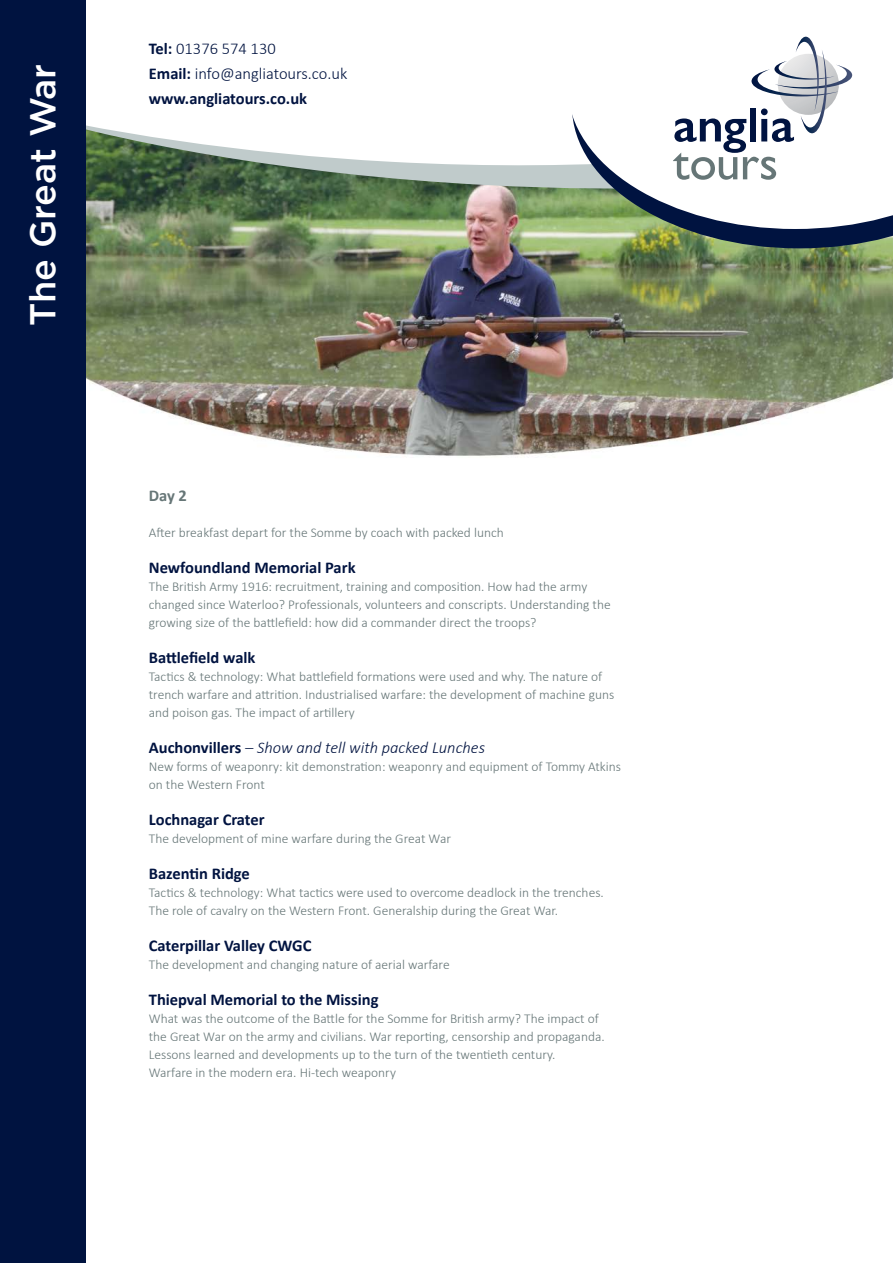
<style>
.page{position:relative;width:893px;height:1263px;background:#fff}
.page>*{position:absolute;margin:0;border:0;box-sizing:border-box;transform-origin:0 0}
.t1{font:500 36px "Gotham";letter-spacing:-.005em;color:#fff}
.t2{font:700 16.5px "Calibri";color:#001340}
.t3{font:300 16.5px/25.2px "Calibri";color:#001340}
.t4{font:italic 300 16.5px "Calibri";color:#001340}
.t5{font:700 16.5px "Calibri";color:#667677}
.t6{font:300 13.5px/18px "Calibri";color:#667677}
.s1{font-weight:700}
.s2{font-weight:700;font-style:normal}
</style>
<div class="page">
<img style="left:85px;top:193px;width:808px;height:296px">
<svg style="left:85px;top:172px;width:483px;height:21px;background:#627963"></svg>
<svg style="left:85px;top:0;width:483px;height:172px"></svg>
<img style="left:572px;top:229px;width:321px;height:19px">
<div style="left:0;top:0;width:85px;height:1263px;background:#001340"></div>
<svg style="left:568px;top:36px;width:325px;height:193px"></svg>
<svg style="left:673px;top:37px;width:179px;height:143px"></svg>
<h1 class="t1" style="left:22px;top:326px;width:264px;rotate:-90deg">The Great War</h1>
<p class="t3" style="left:149px;top:35px;width:200px"><span class="s1">Tel:</span> 01376 574 130<br><span class="s1">Email:</span> info@angliatours.co.uk <span class="s1">www.angliatours.co.uk</span></p>
<p class="t5" style="left:149px;top:484px;width:40px">Day 2</p>
<p class="t6" style="left:149px;top:524px;width:356px">After breakfast depart for the Somme by coach with packed lunch</p>
<p class="t2" style="left:149px;top:556px;width:208px">Newfoundland Memorial Park</p>
<p class="t6" style="left:149px;top:578px;width:463px">The British Army 1916: recruitment, training and composition. How had the army changed since Waterloo? Professionals, volunteers and conscripts. Understanding the growing size of the battlefield: how did a commander direct the troops?</p>
<p class="t2" style="left:149px;top:646px;width:108px">Battlefield walk</p>
<p class="t6" style="left:149px;top:668px;width:467px">Tactics &amp; technology: What battlefield formations were used and why. The nature of trench warfare and attrition. Industrialised warfare: the development of machine guns and poison gas. The impact of artillery</p>
<p class="t4" style="left:149px;top:738px;width:338px"><span class="s2">Auchonvillers</span> – Show and tell with packed Lunches</p>
<p class="t6" style="left:149px;top:758px;width:474px">New forms of weaponry: kit demonstration: weaponry and equipment of Tommy Atkins on the Western Front</p>
<p class="t2" style="left:149px;top:808px;width:117px">Lochnagar Crater</p>
<p class="t6" style="left:149px;top:830px;width:304px">The development of mine warfare during the Great War</p>
<p class="t2" style="left:149px;top:862px;width:103px">Bazentin Ridge</p>
<p class="t6" style="left:149px;top:884px;width:456px">Tactics &amp; technology: What tactics were used to overcome deadlock in the trenches.<br>The role of cavalry on the Western Front. Generalship during the Great War.</p>
<p class="t2" style="left:149px;top:934px;width:164px">Caterpillar Valley CWGC</p>
<p class="t6" style="left:149px;top:956px;width:302px">The development and changing nature of aerial warfare</p>
<p class="t2" style="left:149px;top:988px;width:231px">Thiepval Memorial to the Missing</p>
<p class="t6" style="left:149px;top:1010px;width:457px">What was the outcome of the Battle for the Somme for British army? The impact of the Great War on the army and civilians. War reporting, censorship and propaganda.<br>Lessons learned and developments up to the turn of the twentieth century.<br>Warfare in the modern era. Hi-tech weaponry</p>
</div>
